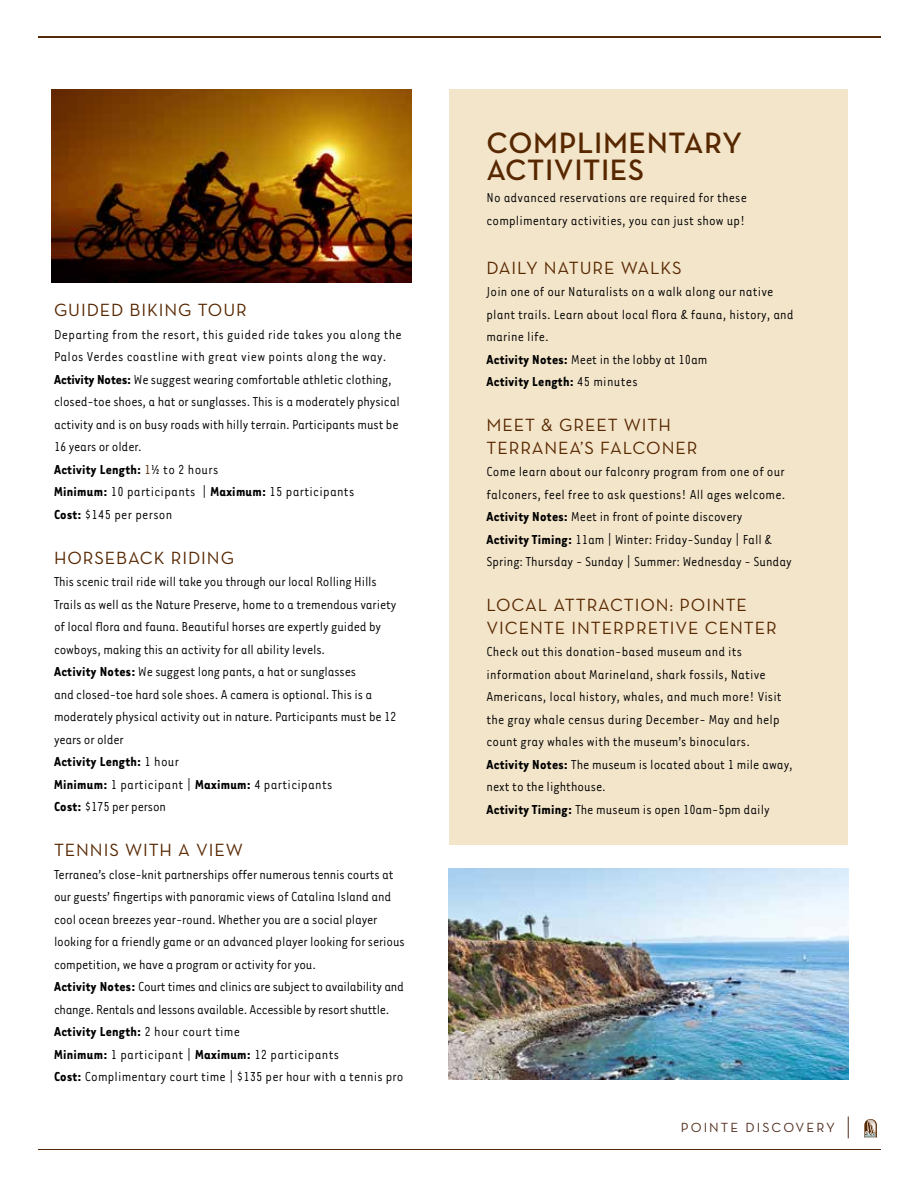
<style>
.page{position:relative;width:918px;height:1188px;background:#fff}
.page>*{position:absolute;margin:0;border:0;box-sizing:border-box;transform-origin:0 0}
.t1{font:600 30px/27px "Neutraface Text";letter-spacing:.02em;color:#572700}
.t2{font:18px/22.5px "Neutraface Text";letter-spacing:.05em;color:#572700}
.t3{font:15px/22.5px "Tarzana Narrow";letter-spacing:-.005em;color:#000}
.t4{font:13.5px "Neutraface Text";letter-spacing:.15em;color:#512c1d}
.s1{font-weight:700}
.s2{color:#572700}
</style>
<div class="page">
<hr style="left:38px;top:1150px;width:843px;height:1px;background:#542a0d">
<svg style="left:848px;top:1117px;width:1px;height:21px"></svg>
<svg style="left:864px;top:1119px;width:13px;height:18px"></svg>
<hr style="left:38px;top:37px;width:843px;height:1px;background:#542a0d">
<div style="left:449px;top:89px;width:399px;height:756px;background:#f3e5ca"></div>
<img style="left:449px;top:868px;width:400px;height:212px">
<img style="left:51px;top:89px;width:360px;height:194px">
<p class="t2" style="left:54px;top:299px;width:194px">GUIDED BIKING TOUR</p>
<p class="t3" style="left:54px;top:322px;width:349px">Departing from the resort, this guided ride takes you along the Palos Verdes coastline with great view points along the way.<br><span class="s1">Activity Notes:</span> We suggest wearing comfortable athletic clothing, closed-toe shoes, a hat or sunglasses. This is a moderately physical activity and is on busy roads with hilly terrain. Participants must be 16 years or older.<br><span class="s1">Activity Length:</span> <span class="s2">1</span>½ to 2 hours<br><span class="s1">Minimum:</span> 10 participants | <span class="s1">Maximum:</span> 15 participants<br><span class="s1">Cost:</span> $145 per person</p>
<p class="t2" style="left:54px;top:546px;width:182px">HORSEBACK RIDING</p>
<p class="t3" style="left:54px;top:570px;width:344px">This scenic trail ride will take you through our local Rolling Hills Trails as well as the Nature Preserve, home to a tremendous variety of local flora and fauna. Beautiful horses are expertly guided by cowboys, making this an activity for all ability levels.<br><span class="s1">Activity Notes:</span> We suggest long pants, a hat or sunglasses<br>and closed-toe hard sole shoes. A camera is optional. This is a moderately physical activity out in nature. Participants must be 12 years or older<br><span class="s1">Activity Length:</span> 1 hour<br><span class="s1">Minimum:</span> 1 participant | <span class="s1">Maximum:</span> 4 participants<br><span class="s1">Cost:</span> $175 per person</p>
<p class="t2" style="left:54px;top:839px;width:190px">TENNIS WITH A VIEW</p>
<p class="t3" style="left:54px;top:862px;width:352px">Terranea’s close-knit partnerships offer numerous tennis courts at our guests’ fingertips with panoramic views of Catalina Island and cool ocean breezes year-round. Whether you are a social player looking for a friendly game or an advanced player looking for serious competition, we have a program or activity for you.<br><span class="s1">Activity Notes:</span> Court times and clinics are subject to availability and change. Rentals and lessons available. Accessible by resort shuttle.<br><span class="s1">Activity Length:</span> 2 hour court time<br><span class="s1">Minimum:</span> 1 participant | <span class="s1">Maximum:</span> 12 participants<br><span class="s1">Cost:</span> Complimentary court time | $135 per hour with a tennis pro</p>
<h1 class="t1" style="left:487px;top:129px;width:257px">COMPLIMENTARY<br>ACTIVITIES</h1>
<p class="t3" style="left:487px;top:186px;width:262px">No advanced reservations are required for these complimentary activities, you can just show up!</p>
<p class="t2" style="left:487px;top:256px;width:197px">DAILY NATURE WALKS</p>
<p class="t3" style="left:487px;top:280px;width:309px">Join one of our Naturalists on a walk along our native plant trails. Learn about local flora &amp; fauna, history, and marine life.<br><span class="s1">Activity Notes:</span> Meet in the lobby at 10am<br><span class="s1">Activity Length:</span> 45 minutes</p>
<p class="t2" style="left:487px;top:414px;width:212px">MEET &amp; GREET WITH<br>TERRANEA’S FALCONER</p>
<p class="t3" style="left:487px;top:460px;width:307px">Come learn about our falconry program from one of our falconers, feel free to ask questions! All ages welcome.<br><span class="s1">Activity Notes:</span> Meet in front of pointe discovery<br><span class="s1">Activity Timing:</span> 11am | Winter: Friday-Sunday | Fall &amp; Spring: Thursday - Sunday | Summer: Wednesday - Sunday</p>
<p class="t2" style="left:487px;top:594px;width:292px">LOCAL ATTRACTION: POINTE<br>VICENTE INTERPRETIVE CENTER</p>
<p class="t3" style="left:487px;top:640px;width:308px">Check out this donation-based museum and its information about Marineland, shark fossils, Native Americans, local history, whales, and much more! Visit the gray whale census during December- May and help count gray whales with the museum’s binoculars.<br><span class="s1">Activity Notes:</span> The museum is located about 1 mile away, next to the lighthouse.<br><span class="s1">Activity Timing:</span> The museum is open 10am-5pm daily</p>
<p class="t4" style="left:681px;top:1119px;width:156px">POINTE DISCOVERY</p>
</div>
